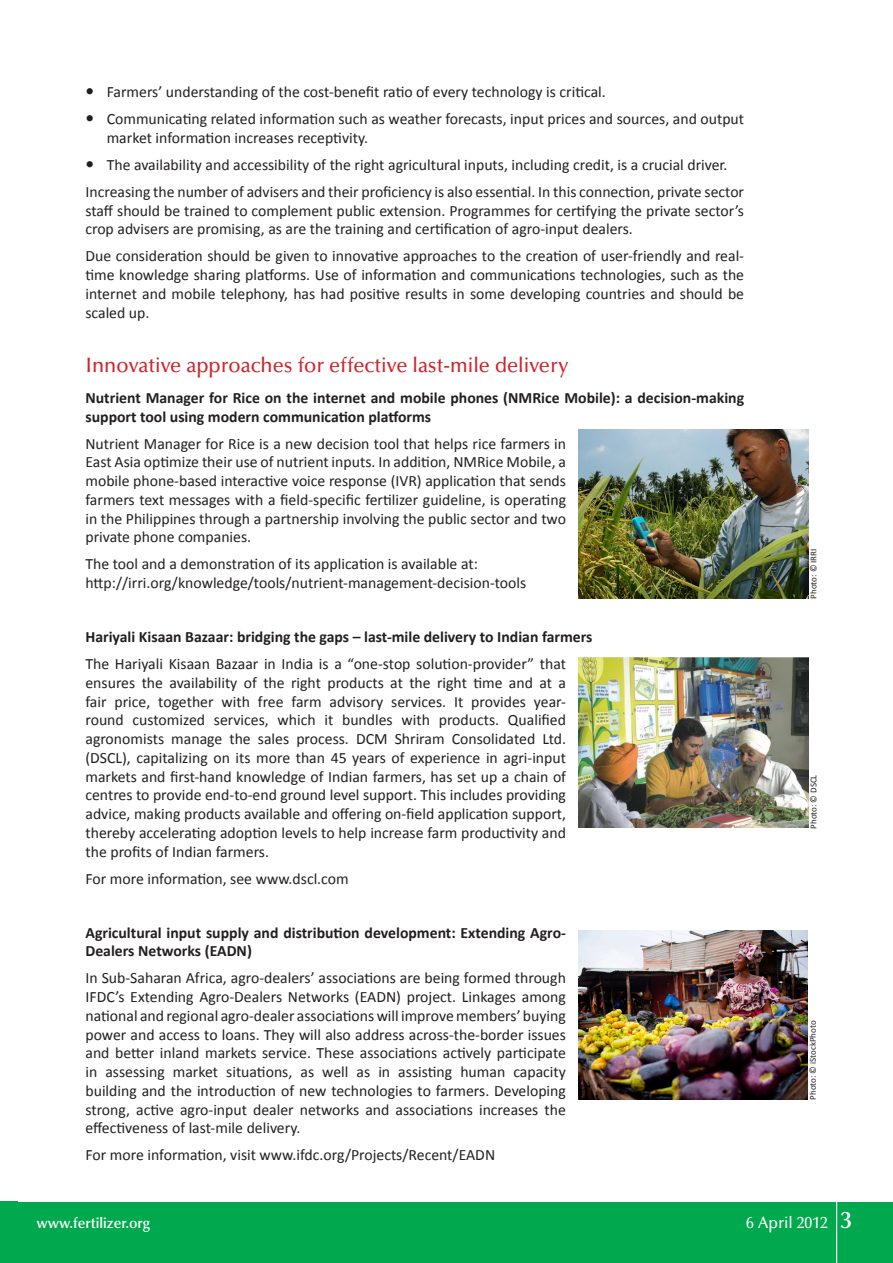
<style>
.page{position:relative;width:893px;height:1263px;background:#fff}
.page>*{position:absolute;margin:0;border:0;box-sizing:border-box;transform-origin:0 0}
.t1{font:500 21px "Optima LT Std";color:#d1232a;scale:.95 1}
.t2{font:500 16.5px "Optima LT Std";color:#fff;scale:.95 1}
.t3{font:15.75px/18.8px "Calibri";color:#231f20;text-align:justify}
.t4{font:700 15.75px/18.8px "Calibri";color:#231f20}
.t5{font:600 15px "Optima LT Std";color:#fff;scale:.95 1}
.t6{font:9px "Calibri";color:#231f20}
.s1{font-weight:600;font-size:24px}
</style>
<div class="page">
<div style="left:0;top:1203px;width:893px;height:60px;background:#00a94e"></div>
<div style="left:0;top:1202px;width:17px;height:61px;background:#00a94e"></div>
<hr style="left:836px;top:1187px;width:1px;height:76px;background:#fff">
<img style="left:579px;top:429px;width:229px;height:169px">
<img style="left:579px;top:657px;width:229px;height:171px">
<img style="left:579px;top:930px;width:229px;height:170px">
<p class="t3" style="left:107px;top:78px;width:639px;line-height:27px">Farmers’ understanding of the cost-benefit ratio of every technology is critical.<br>Communicating related information such as weather forecasts, input prices and sources, and output</p>
<p class="t3" style="left:107px;top:128px;width:263px">market information increases receptivity.</p>
<p class="t3" style="left:107px;top:155px;width:622px">The availability and accessibility of the right agricultural inputs, including credit, is a crucial driver.</p>
<p class="t3" style="left:85px;top:182px;width:660px">Increasing the number of advisers and their proficiency is also essential. In this connection, private sector</p>
<p class="t3" style="left:85px;top:200px;width:660px">staff should be trained to complement public extension. Programmes for certifying the private sector’s crop advisers are promising, as are the training and certification of agro-input dealers.</p>
<p class="t3" style="left:85px;top:246px;width:660px">Due consideration should be given to innovative approaches to the creation of user-friendly and real&shy;time knowledge sharing platforms. Use of information and communications technologies, such as the internet and mobile telephony, has had positive results in some developing countries and should be scaled up.</p>
<h1 class="t1" style="left:85px;top:353px;width:510px">Innovative approaches for effective last-mile delivery</h1>
<p class="t4" style="left:85px;top:388px;width:660px">Nutrient Manager for Rice on the internet and mobile phones (NMRice Mobile): a decision-making support tool using modern communication platforms</p>
<p class="t3" style="left:85px;top:433px;width:482px">Nutrient Manager for Rice is a new decision tool that helps rice farmers in East Asia optimize their use of nutrient inputs. In addition, NMRice Mobile, a mobile phone-based interactive voice response (IVR) application that sends farmers text messages with a field-specific fertilizer guideline, is operating in the Philippines through a partnership involving the public sector and two private phone companies.</p>
<p class="t3" style="left:85px;top:554px;width:442px">The tool and a demonstration of its application is available at: http://irri.org/knowledge/tools/nutrient-management-decision-tools</p>
<p class="t4" style="left:85px;top:627px;width:509px">Hariyali Kisaan Bazaar: bridging the gaps – last-mile delivery to Indian farmers</p>
<p class="t3" style="left:85px;top:654px;width:482px">The Hariyali Kisaan Bazaar in India is a “one-stop solution-provider” that ensures the availability of the right products at the right time and at a fair price, together with free farm advisory services. It provides year&shy;round customized services, which it bundles with products. Qualified agronomists manage the sales process. DCM Shriram Consolidated Ltd. (DSCL), capitalizing on its more than 45 years of experience in agri-input markets and first-hand knowledge of Indian farmers, has set up a chain of centres to provide end-to-end ground level support. This includes providing advice, making products available and offering on-field application support, thereby accelerating adoption levels to help increase farm productivity and the profits of Indian farmers.</p>
<p class="t3" style="left:85px;top:868px;width:265px">For more information, see www.dscl.com</p>
<p class="t4" style="left:85px;top:922px;width:482px">Agricultural input supply and distribution development: Extending Agro-<br>Dealers Networks (EADN)</p>
<p class="t3" style="left:85px;top:968px;width:482px">In Sub-Saharan Africa, agro-dealers’ associations are being formed through IFDC’s Extending Agro-Dealers Networks (EADN) project. Linkages among national and regional agro-dealer associations will improve members’ buying power and access to loans. They will also address across-the-border issues and better inland markets service. These associations actively participate in assessing market situations, as well as in assisting human capacity building and the introduction of new technologies to farmers. Developing strong, active agro-input dealer networks and associations increases the effectiveness of last-mile delivery.</p>
<p class="t3" style="left:85px;top:1145px;width:411px">For more information, visit www.ifdc.org/Projects/Recent/EADN</p>
<p class="t6" style="left:808px;top:599px;width:52px;rotate:-90deg">Photo: © IRRI</p>
<p class="t6" style="left:808px;top:829px;width:56px;rotate:-90deg">Photo: © DSCL</p>
<p class="t6" style="left:807px;top:1100px;width:81px;rotate:-90deg">Photo: © iStockPhoto</p>
<p class="t5" style="left:37px;top:1214px;width:121px">www.fertilizer.org</p>
<p class="t2" style="left:746px;top:1213px;width:113px">6 April 2012 <span class="s1">3</span></p>
</div>
